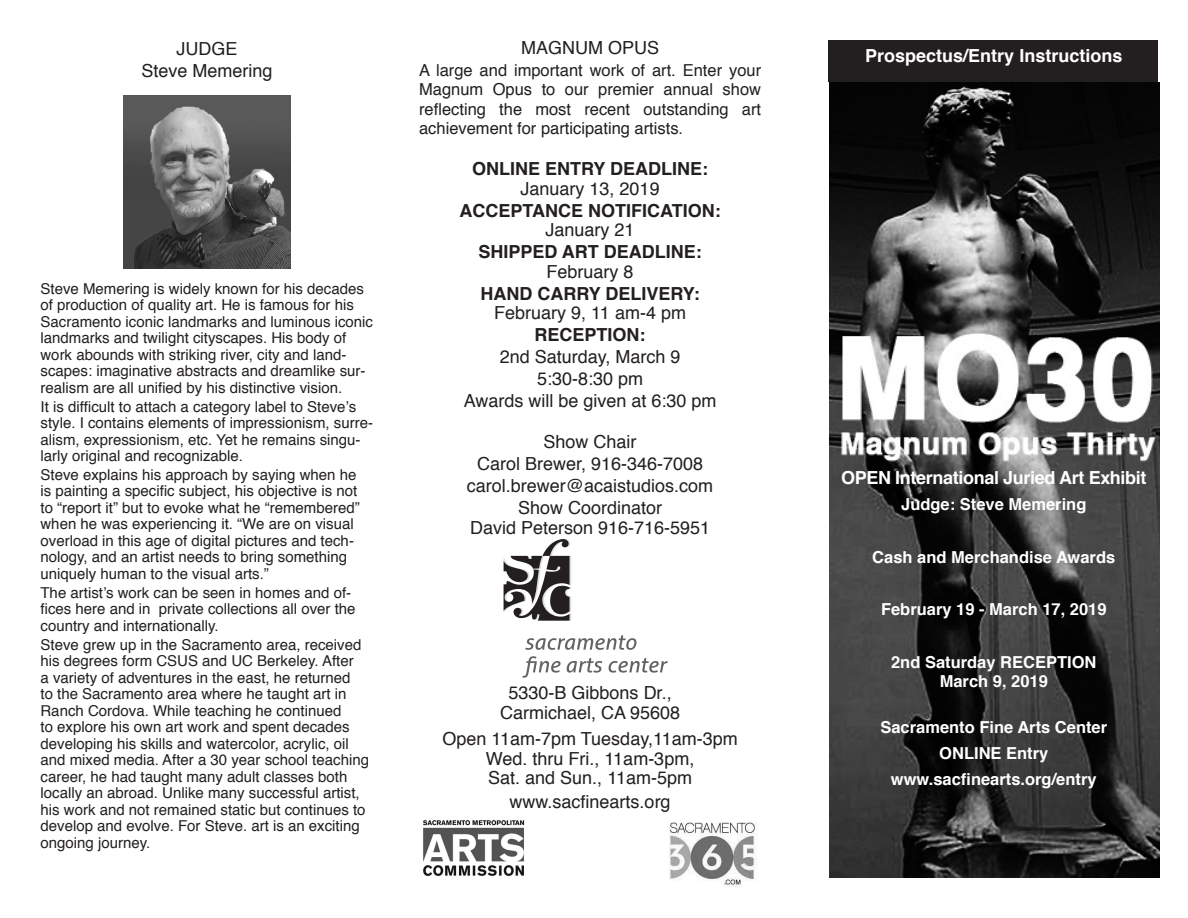
<style>
.page{position:relative;width:1188px;height:918px;background:#fff}
.page>*{position:absolute;margin:0;border:0;box-sizing:border-box;transform-origin:0 0}
.t1{font:18px/19.5px "Helvetica";color:#231f20;text-align:center}
.t2{font:700 18px/19.5px "Helvetica";color:#231f20;text-align:center}
.t3{font:700 18px "Helvetica";letter-spacing:-.02em;color:#fff}
.t4{font:700 18px "Helvetica";color:#fff}
.t5{font:700 16.5px/19.5px "Helvetica";color:#fff;text-align:center}
.t6{font:16.5px/19.5px "Helvetica";color:#231f20;text-align:justify}
.t7{font:15px/16.5px "Helvetica";color:#231f20}
.s1{font-weight:400}
</style>
<div class="page">
<img style="left:830px;top:82px;width:330px;height:795px">
<div style="left:828px;top:40px;width:330px;height:42px;background:#231f20"></div>
<svg style="left:525px;top:635px;width:111px;height:15px"></svg>
<svg style="left:522px;top:656px;width:39px;height:22px"></svg>
<svg style="left:567px;top:658px;width:35px;height:15px"></svg>
<svg style="left:609px;top:658px;width:59px;height:15px"></svg>
<svg style="left:504px;top:539px;width:67px;height:82px"></svg>
<img style="left:423px;top:820px;width:102px;height:57px">
<img style="left:669px;top:822px;width:87px;height:64px">
<img style="left:124px;top:96px;width:166px;height:172px">
<p class="t1" style="left:176px;top:40px;width:63px">JUDGE</p>
<p class="t1" style="left:141px;top:62px;width:133px">Steve Memering</p>
<p class="t7" style="left:40px;top:281px;width:334px">Steve Memering is widely known for his decades of production of quality art. He is famous for his Sacramento iconic landmarks and luminous iconic landmarks and twilight cityscapes. His body of work abounds with striking river, city and land&shy;scapes: imaginative abstracts and dreamlike sur&shy;realism are all unified by his distinctive vision.</p>
<p class="t7" style="left:40px;top:398px;width:334px">It is difficult to attach a category label to Steve’s style. I contains elements of impressionism, surre&shy;alism, expressionism, etc. Yet he remains singu&shy;larly original and recognizable.</p>
<p class="t7" style="left:40px;top:467px;width:321px">Steve explains his approach by saying when he is painting a specific subject, his objective is not to “report it” but to evoke what he “remembered” when he was experiencing it. “We are on visual overload in this age of digital pictures and tech&shy;nology, and an artist needs to bring something uniquely human to the visual arts.”</p>
<p class="t7" style="left:40px;top:585px;width:317px">The artist’s work can be seen in homes and of&shy;fices here and in private collections all over the country and internationally.</p>
<p class="t7" style="left:40px;top:637px;width:330px">Steve grew up in the Sacramento area, received his degrees form CSUS and UC Berkeley. After<br>a variety of adventures in the east, he returned<br>to the Sacramento area where he taught art in Ranch Cordova. While teaching he continued<br>to explore his own art work and spent decades developing his skills and watercolor, acrylic, oil and mixed media. After a 30 year school teaching career, he had taught many adult classes both locally an abroad. Unlike many successful artist, his work and not remained static but continues to develop and evolve. For Steve. art is an exciting ongoing journey.</p>
<p class="t1" style="left:521px;top:38px;width:140px">MAGNUM OPUS</p>
<p class="t6" style="left:419px;top:61px;width:344px">A large and important work of art. Enter your Magnum Opus to our premier annual show reflecting the most recent outstanding art achievement for participating artists.</p>
<p class="t2" style="left:472px;top:159px;width:238px">ONLINE ENTRY DEADLINE:<br><span class="s1">January 13, 2019</span></p>
<p class="t2" style="left:459px;top:201px;width:263px">ACCEPTANCE NOTIFICATION:<br><span class="s1">January 21</span></p>
<p class="t2" style="left:478px;top:242px;width:225px">SHIPPED ART DEADLINE:<br><span class="s1">February 8</span></p>
<p class="t2" style="left:481px;top:284px;width:221px">HAND CARRY DELIVERY:<br><span class="s1">February 9, 11 am-4 pm</span></p>
<p class="t2" style="left:535px;top:325px;width:113px">RECEPTION:</p>
<p class="t1" style="left:500px;top:347px;width:182px">2nd Saturday, March 9</p>
<p class="t1" style="left:537px;top:369px;width:108px">5:30-8:30 pm</p>
<p class="t1" style="left:464px;top:391px;width:254px">Awards will be given at 6:30 pm</p>
<p class="t1" style="left:544px;top:433px;width:95px">Show Chair</p>
<p class="t1" style="left:477px;top:455px;width:228px">Carol Brewer, 916-346-7008</p>
<p class="t1" style="left:467px;top:477px;width:248px">carol.brewer@acaistudios.com</p>
<p class="t1" style="left:470px;top:499px;width:242px">Show Coordinator<br>David Peterson 916-716-5951</p>
<p class="t1" style="left:500px;top:684px;width:182px">5330-B Gibbons Dr.,<br>Carmichael, CA 95608</p>
<p class="t1" style="left:443px;top:730px;width:297px">Open 11am-7pm Tuesday,11am-3pm<br>Wed. thru Fri., 11am-3pm,<br>Sat. and Sun., 11am-5pm</p>
<p class="t1" style="left:510px;top:793px;width:163px">www.sacfinearts.org</p>
<p class="t4" style="left:865px;top:41px;width:259px">Prospectus/Entry Instructions</p>
<p class="t3" style="left:841px;top:463px;width:307px">OPEN International Juried Art Exhibit</p>
<p class="t5" style="left:901px;top:495px;width:187px">Judge: Steve Memering</p>
<p class="t5" style="left:872px;top:547px;width:245px">Cash and Merchandise Awards</p>
<p class="t5" style="left:881px;top:600px;width:227px">February 19 - March 17, 2019</p>
<p class="t5" style="left:891px;top:652px;width:207px">2nd Saturday RECEPTION<br>March 9, 2019</p>
<p class="t5" style="left:880px;top:717px;width:228px">Sacramento Fine Arts Center</p>
<p class="t5" style="left:939px;top:744px;width:111px">ONLINE Entry</p>
<p class="t5" style="left:891px;top:770px;width:207px">www.sacfinearts.org/entry</p>
</div>
